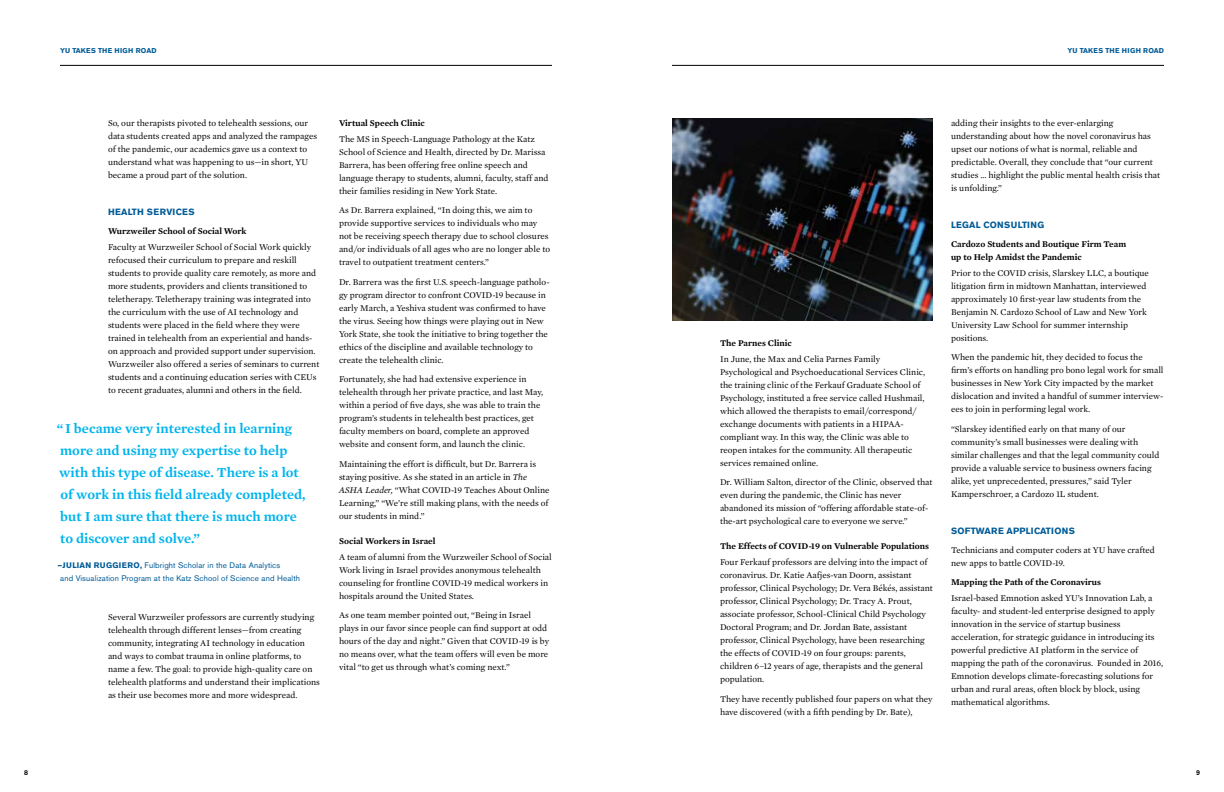
<style>
.page{position:relative;width:1224px;height:792px;background:#fff}
.page>*{position:absolute;margin:0;border:0;box-sizing:border-box;transform-origin:0 0}
.t1{font:600 14px/22px "Mercury Text G1";color:#00b4ed}
.t2{font:9px/13px "Mercury Text G1";color:#000}
.t3{font:600 9px/13px "Mercury Text G1";color:#000}
.t4{font:700 9px "Akzidenz Grotesk BE";letter-spacing:.02em;color:#005b97}
.t5{font:8px/13px "Akzidenz Grotesk BE";letter-spacing:.02em;color:#005b97}
.t6{font:700 7px "Akzidenz Grotesk BE";letter-spacing:.04em;color:#005b97}
.t7{font:500 7px "Akzidenz Grotesk BE";color:#000}
.s1{font-weight:700}
.s2{font-style:italic}
</style>
<div class="page">
<hr style="left:672px;top:65px;width:492px;height:1px;background:#000">
<hr style="left:60px;top:65px;width:492px;height:1px;background:#000">
<img style="left:672px;top:118px;width:261px;height:203px">
<p class="t6" style="left:60px;top:47px;width:98px">YU TAKES THE HIGH ROAD</p>
<p class="t2" style="left:108px;top:116px;width:211px">So, our therapists pivoted to telehealth sessions, our data students created apps and analyzed the rampages of the pandemic, our academics gave us a context to understand what was happening to us—in short, YU became a proud part of the solution.</p>
<p class="t4" style="left:108px;top:207px;width:88px">HEALTH SERVICES</p>
<p class="t3" style="left:108px;top:224px;width:140px">Wurzweiler School of Social Work</p>
<p class="t2" style="left:108px;top:240px;width:213px">Faculty at Wurzweiler School of Social Work quickly refocused their curriculum to prepare and reskill students to provide quality care remotely, as more and more students, providers and clients transitioned to teletherapy. Teletherapy training was integrated into the curriculum with the use of AI technology and students were placed in the field where they were trained in telehealth from an experiential and hands&shy;on approach and provided support under supervision.<br>Wurzweiler also offered a series of seminars to current students and a continuing education series with CEUs to recent graduates, alumni and others in the field.</p>
<h1 class="t1" style="left:57px;top:417px;width:250px">“ I became very interested in learning more and using my expertise to help with this type of disease. There is a lot of work in this field already completed, but I am sure that there is much more to discover and solve.”</h1>
<p class="t5" style="left:60px;top:558px;width:241px;text-indent:-3px"><span class="s1">—JULIAN RUGGIERO,</span> Fulbright Scholar in the Data Analytics<br>and Visualization Program at the Katz School of Science and Health</p>
<p class="t2" style="left:108px;top:611px;width:214px">Several Wurzweiler professors are currently studying telehealth through different lenses—from creating community, integrating AI technology in education and ways to combat trauma in online platforms, to name a few. The goal: to provide high-quality care on telehealth platforms and understand their implications as their use becomes more and more widespread.</p>
<p class="t3" style="left:339px;top:116px;width:87px">Virtual Speech Clinic</p>
<p class="t2" style="left:339px;top:132px;width:211px">The MS in Speech-Language Pathology at the Katz School of Science and Health, directed by Dr. Marissa Barrera, has been offering free online speech and language therapy to students, alumni, faculty, staff and their families residing in New York State.</p>
<p class="t2" style="left:339px;top:204px;width:213px">As Dr. Barrera explained, “In doing this, we aim to provide supportive services to individuals who may not be receiving speech therapy due to school closures and/or individuals of all ages who are no longer able to travel to outpatient treatment centers.”</p>
<p class="t2" style="left:339px;top:275px;width:212px">Dr. Barrera was the first U.S. speech-language patholo&shy;gy program director to confront COVID-19 because in early March, a Yeshiva student was confirmed to have the virus. Seeing how things were playing out in New York State, she took the initiative to bring together the ethics of the discipline and available technology to create the telehealth clinic.</p>
<p class="t2" style="left:339px;top:373px;width:206px">Fortunately, she had had extensive experience in telehealth through her private practice, and last May, within a period of five days, she was able to train the program’s students in telehealth best practices, get faculty members on board, complete an approved website and consent form, and launch the clinic.</p>
<p class="t2" style="left:339px;top:457px;width:212px">Maintaining the effort is difficult, but Dr. Barrera is staying positive. As she stated in an article in <span class="s2">The ASHA Leader,</span> “What COVID-19 Teaches About Online Learning,” “We’re still making plans, with the needs of our students in mind.”</p>
<p class="t3" style="left:339px;top:534px;width:98px">Social Workers in Israel</p>
<p class="t2" style="left:339px;top:550px;width:214px">A team of alumni from the Wurzweiler School of Social Work living in Israel provides anonymous telehealth counseling for frontline COVID-19 medical workers in hospitals around the United States.</p>
<p class="t2" style="left:339px;top:609px;width:212px">As one team member pointed out, “Being in Israel plays in our favor since people can find support at odd hours of the day and night.” Given that COVID-19 is by no means over, what the team offers will even be more vital “to get us through what’s coming next.”</p>
<p class="t6" style="left:1067px;top:47px;width:98px">YU TAKES THE HIGH ROAD</p>
<p class="t3" style="left:720px;top:336px;width:73px">The Parnes Clinic</p>
<p class="t2" style="left:720px;top:352px;width:207px">In June, the Max and Celia Parnes Family Psychological and Psychoeducational Services Clinic, the training clinic of the Ferkauf Graduate School of Psychology, instituted a free service called Hushmail, which allowed the therapists to email/correspond/ exchange documents with patients in a HIPAA&shy;compliant way. In this way, the Clinic was able to reopen intakes for the community. All therapeutic services remained online.</p>
<p class="t2" style="left:720px;top:476px;width:214px">Dr. William Salton, director of the Clinic, observed that even during the pandemic, the Clinic has never abandoned its mission of “offering affordable state-of&shy;the-art psychological care to everyone we serve.”</p>
<p class="t3" style="left:720px;top:540px;width:211px">The Effects of COVID-19 on Vulnerable Populations</p>
<p class="t2" style="left:720px;top:556px;width:215px">Four Ferkauf professors are delving into the impact of coronavirus. Dr. Katie Aafjes-van Doorn, assistant professor, Clinical Psychology; Dr. Vera Békés, assistant professor, Clinical Psychology; Dr. Tracy A. Prout, associate professor, School-Clinical Child Psychology Doctoral Program; and Dr. Jordan Bate, assistant professor, Clinical Psychology, have been researching the effects of COVID-19 on four groups: parents, children 6–12 years of age, therapists and the general population.</p>
<p class="t2" style="left:720px;top:692px;width:214px">They have recently published four papers on what they have discovered (with a fifth pending by Dr. Bate),</p>
<p class="t2" style="left:951px;top:116px;width:211px">adding their insights to the ever-enlarging understanding about how the novel coronavirus has upset our notions of what is normal, reliable and predictable. Overall, they conclude that “our current studies … highlight the public mental health crisis that is unfolding.”</p>
<p class="t4" style="left:951px;top:220px;width:95px">LEGAL CONSULTING</p>
<p class="t3" style="left:951px;top:237px;width:177px">Cardozo Students and Boutique Firm Team up to Help Amidst the Pandemic</p>
<p class="t2" style="left:951px;top:266px;width:200px">Prior to the COVID crisis, Slarskey LLC, a boutique litigation firm in midtown Manhattan, interviewed approximately 10 first-year law students from the Benjamin N. Cardozo School of Law and New York University Law School for summer internship positions.</p>
<p class="t2" style="left:951px;top:351px;width:214px">When the pandemic hit, they decided to focus the firm’s efforts on handling pro bono legal work for small businesses in New York City impacted by the market dislocation and invited a handful of summer interview&shy;ees to join in performing legal work.</p>
<p class="t2" style="left:951px;top:422px;width:210px">“Slarskey identified early on that many of our community’s small businesses were dealing with similar challenges and that the legal community could provide a valuable service to business owners facing alike, yet unprecedented, pressures,” said Tyler Kamperschroer, a Cardozo 1L student.</p>
<p class="t4" style="left:951px;top:526px;width:126px">SOFTWARE APPLICATIONS</p>
<p class="t2" style="left:951px;top:543px;width:205px">Technicians and computer coders at YU have crafted new apps to battle COVID-19.</p>
<p class="t3" style="left:951px;top:576px;width:152px">Mapping the Path of the Coronavirus</p>
<p class="t2" style="left:951px;top:592px;width:214px">Israel-based Emnotion asked YU’s Innovation Lab, a faculty- and student-led enterprise designed to apply innovation in the service of startup business acceleration, for strategic guidance in introducing its powerful predictive AI platform in the service of mapping the path of the coronavirus. Founded in 2016, Emnotion develops climate-forecasting solutions for urban and rural areas, often block by block, using mathematical algorithms.</p>
<p class="t7" style="left:24px;top:768px;width:5px">8</p>
<p class="t7" style="left:1196px;top:768px;width:5px">9</p>
</div>
